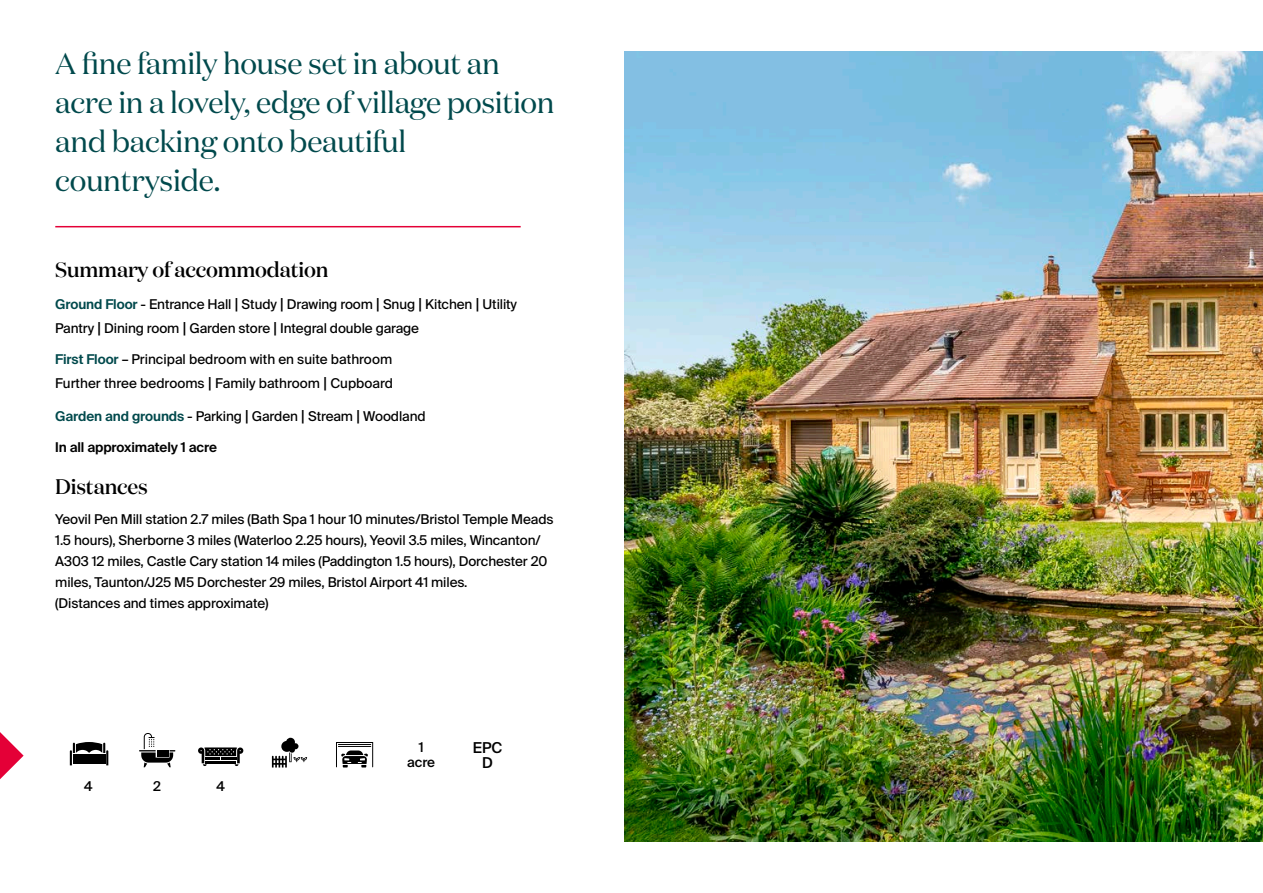
<style>
.page{position:relative;width:1263px;height:893px;background:#fff}
.page>*{position:absolute;margin:0;border:0;box-sizing:border-box;transform-origin:0 0}
.t1{font:30px/39px "Domaine Display";letter-spacing:-.01em;color:#00494c}
.t2{font:500 21px "Domaine Display";letter-spacing:-.01em;color:#000}
.t3{font:500 15px/15px "Suisse Intl";color:#000;text-align:center}
.t4{font:13.5px/21px "Suisse Intl";letter-spacing:-.01em;color:#000}
.t5{font:600 13.5px "Suisse Intl";letter-spacing:-.01em;color:#000}
.t6{font:500 13.5px/15px "Suisse Intl";color:#000;text-align:center}
.s1{font-weight:600;color:#00494c}
.s2{font-size:16.5px}
</style>
<div class="page">
<img style="left:625px;top:51px;width:638px;height:791px">
<hr style="left:55px;top:226px;width:466px;height:1px;background:#e40037">
<svg style="left:0;top:732px;width:24px;height:47px"></svg>
<svg style="left:139px;top:733px;width:36px;height:34px"></svg>
<svg style="left:70px;top:742px;width:38px;height:23px"></svg>
<svg style="left:198px;top:747px;width:45px;height:19px"></svg>
<svg style="left:272px;top:738px;width:35px;height:29px"></svg>
<svg style="left:336px;top:742px;width:37px;height:25px"></svg>
<h1 class="t1" style="left:55px;top:44px;width:501px">A fine family house set in about an acre in a lovely, edge of village position and backing onto beautiful countryside.</h1>
<h2 class="t2" style="left:55px;top:254px;width:275px">Summary of accommodation</h2>
<p class="t4" style="left:55px;top:293px;width:463px;line-height:24px"><span class="s1">Ground Floor</span> - Entrance Hall <span class="s2">|</span> Study <span class="s2">|</span> Drawing room <span class="s2">|</span> Snug <span class="s2">|</span> Kitchen <span class="s2">|</span> Utility<br>Pantry <span class="s2">|</span> Dining room <span class="s2">|</span> Garden store <span class="s2">|</span> Integral double garage</p>
<p class="t4" style="left:55px;top:348px;width:339px;line-height:24px"><span class="s1">First Floor</span> – Principal bedroom with en suite bathroom<br>Further three bedrooms <span class="s2">|</span> Family bathroom <span class="s2">|</span> Cupboard</p>
<p class="t4" style="left:55px;top:406px;width:372px"><span class="s1">Garden and grounds</span> - Parking <span class="s2">|</span> Garden <span class="s2">|</span> Stream <span class="s2">|</span> Woodland</p>
<p class="t5" style="left:55px;top:439px;width:163px">In all approximately 1 acre</p>
<h2 class="t2" style="left:55px;top:471px;width:94px">Distances</h2>
<p class="t4" style="left:55px;top:508px;width:500px">Yeovil Pen Mill station 2.7 miles (Bath Spa 1 hour 10 minutes/Bristol Temple Meads 1.5 hours), Sherborne 3 miles (Waterloo 2.25 hours), Yeovil 3.5 miles, Wincanton/ A303 12 miles, Castle Cary station 14 miles (Paddington 1.5 hours), Dorchester 20 miles, Taunton/J25 M5 Dorchester 29 miles, Bristol Airport 41 miles.<br>(Distances and times approximate)</p>
<p class="t6" style="left:84px;top:779px;width:10px">4</p>
<p class="t6" style="left:153px;top:779px;width:9px">2</p>
<p class="t6" style="left:216px;top:779px;width:10px">4</p>
<p class="t6" style="left:407px;top:740px;width:29px">1 acre</p>
<p class="t3" style="left:473px;top:740px;width:31px">EPC<br>D</p>
</div>
